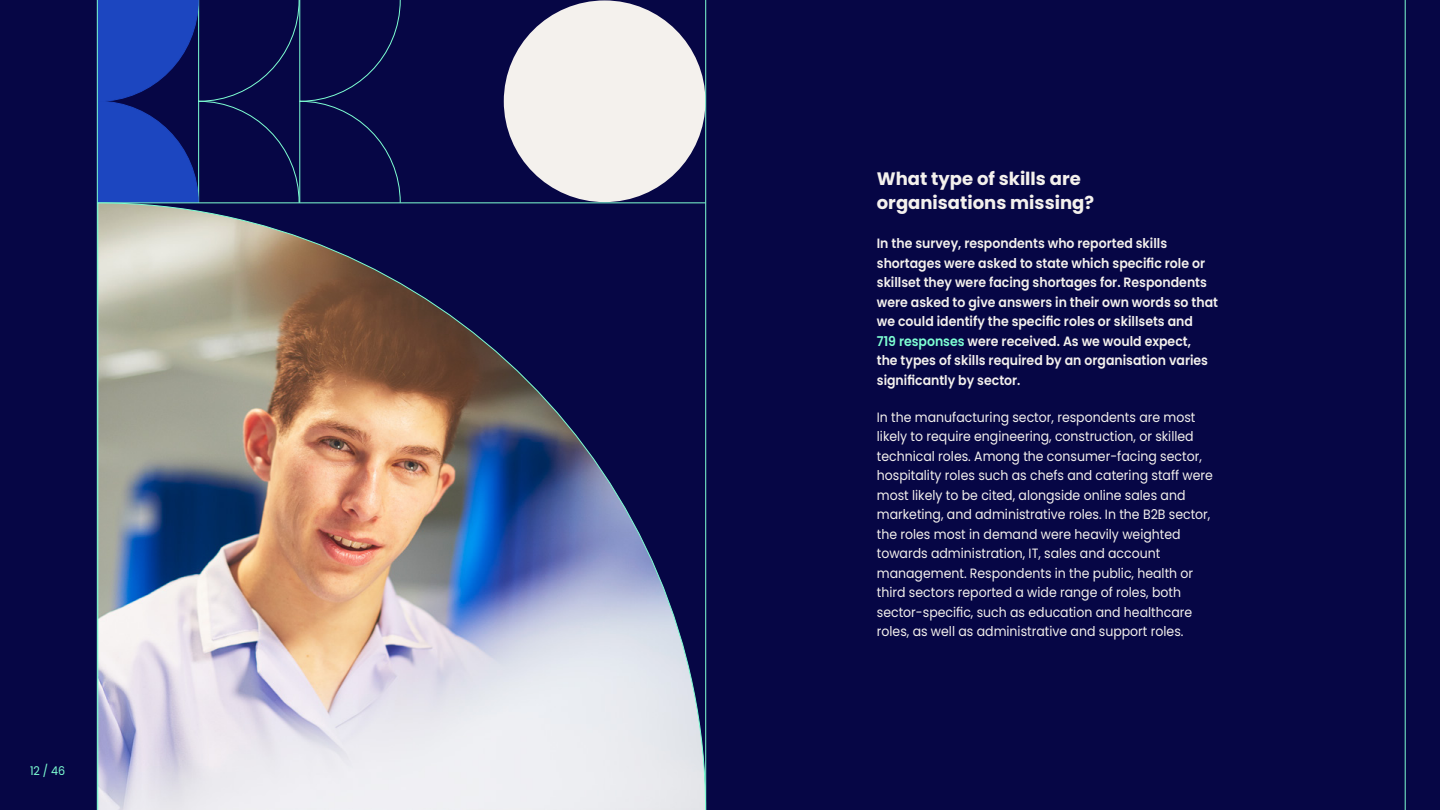
<style>
.page{position:relative;width:1440px;height:810px;background:#060645}
.page>*{position:absolute;margin:0;border:0;box-sizing:border-box;transform-origin:0 0}
.t1{font:700 18px/24px "Poppins";color:#f4f1ed}
.t2{font:13.5px/19.5px "Poppins";color:#f4f1ed;scale:.93 1}
.t3{font:600 13.5px/19.5px "Poppins";color:#f4f1ed;scale:.93 1}
.t4{font:12px "Poppins";color:#7dffd3;scale:.93 1}
.s1{color:#7dffd3}
</style>
<div class="page">
<div style="left:504px;top:0;width:201px;height:202px;background:#f4f1ed;border-radius:50%"></div>
<hr style="left:705px;top:0;width:1px;height:810px;background:#7dffd3">
<img style="left:97px;top:202px;width:609px;height:608px">
<svg style="left:97px;top:0;width:304px;height:203px;background:#0e1c68"></svg>
<hr style="left:1405px;top:0;width:1px;height:810px;background:#7dffd3">
<p class="t4" style="left:30px;top:764px;width:39px">12 / 46</p>
<p class="t1" style="left:877px;top:167px;width:219px">What type of skills are organisations missing?</p>
<p class="t3" style="left:877px;top:234px;width:368px">In the survey, respondents who reported skills shortages were asked to state which specific role or skillset they were facing shortages for. Respondents were asked to give answers in their own words so that we could identify the specific roles or skillsets and<br><span class="s1">719 responses</span> were received. As we would expect,<br>the types of skills required by an organisation varies significantly by sector.</p>
<p class="t2" style="left:877px;top:407px;width:363px">In the manufacturing sector, respondents are most likely to require engineering, construction, or skilled technical roles. Among the consumer-facing sector, hospitality roles such as chefs and catering staff were most likely to be cited, alongside online sales and marketing, and administrative roles. In the B2B sector, the roles most in demand were heavily weighted towards administration, IT, sales and account management. Respondents in the public, health or third sectors reported a wide range of roles, both sector-specific, such as education and healthcare roles, as well as administrative and support roles.</p>
</div>
